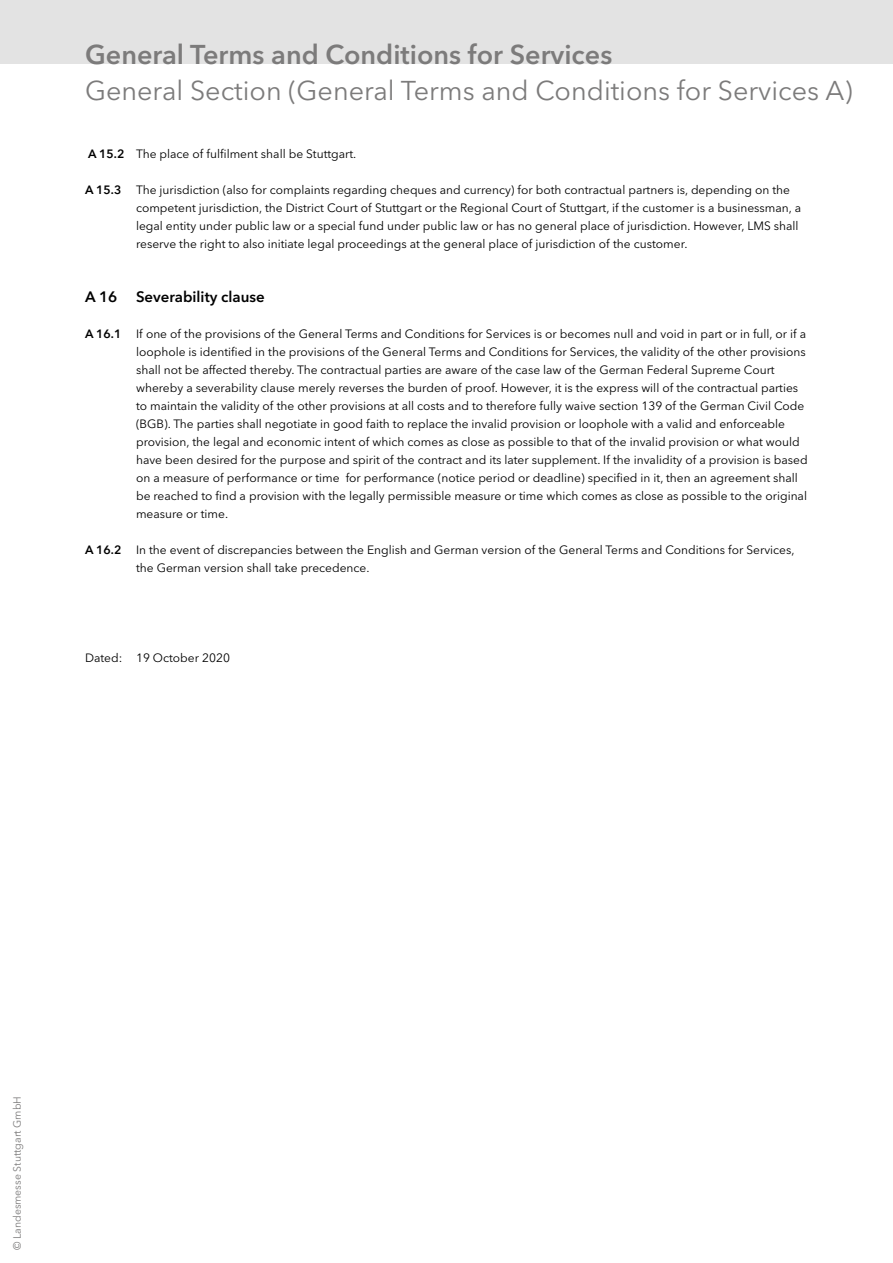
<style>
.page{position:relative;width:893px;height:1263px;background:#fff}
.page>*{position:absolute;margin:0;border:0;box-sizing:border-box;transform-origin:0 0}
.Headline_deutsch{font:27px "Avenir Next LT Pro";color:#7c7b7b}
.Headline_deutsch-2{font:600 27px "Avenir Next LT Pro";color:#7c7b7b}
.t1{font:600 15px "Avenir Next LT Pro";color:#000}
.t2{font:12px/18px "Avenir Next LT Pro";color:#000}
.t3{font:10.5px "Avenir Next LT Pro";color:#7c7b7b}
.s1{font-weight:600}
</style>
<div class="page">
<div style="left:0;top:0;width:893px;height:64px;background:#e3e3e3"></div>
<p class="Headline_deutsch-2" style="left:85px;top:38px;width:529px">General Terms and Conditions for Services</p>
<p class="Headline_deutsch" style="left:85px;top:74px;width:769px">General Section (General Terms and Conditions for Services A)</p>
<p class="t2" style="left:88px;top:145px;width:270px"><span class="s1">A 15.2</span> The place of fulfilment shall be Stuttgart.</p>
<p class="t2" style="left:136px;top:181px;width:667px;text-indent:-51px"><span class="s1">A 15.3</span> The jurisdiction (also for complaints regarding cheques and currency) for both contractual partners is, depending on the competent jurisdiction, the District Court of Stuttgart or the Regional Court of Stuttgart, if the customer is a businessman, a legal entity under public law or a special fund under public law or has no general place of jurisdiction. However, LMS shall reserve the right to also initiate legal proceedings at the general place of jurisdiction of the customer.</p>
<p class="t1" style="left:85px;top:288px;width:181px">A 16 Severability clause</p>
<p class="t2" style="left:136px;top:325px;width:673px;text-indent:-51px"><span class="s1">A 16.1</span> If one of the provisions of the General Terms and Conditions for Services is or becomes null and void in part or in full, or if a loophole is identified in the provisions of the General Terms and Conditions for Services, the validity of the other provisions shall not be affected thereby. The contractual parties are aware of the case law of the German Federal Supreme Court whereby a severability clause merely reverses the burden of proof. However, it is the express will of the contractual parties to maintain the validity of the other provisions at all costs and to therefore fully waive section 139 of the German Civil Code (BGB). The parties shall negotiate in good faith to replace the invalid provision or loophole with a valid and enforceable provision, the legal and economic intent of which comes as close as possible to that of the invalid provision or what would have been desired for the purpose and spirit of the contract and its later supplement. If the invalidity of a provision is based on a measure of performance or time for performance (notice period or deadline) specified in it, then an agreement shall be reached to find a provision with the legally permissible measure or time which comes as close as possible to the original measure or time.</p>
<p class="t2" style="left:136px;top:541px;width:660px;text-indent:-51px"><span class="s1">A 16.2</span> In the event of discrepancies between the English and German version of the General Terms and Conditions for Services, the German version shall take precedence.</p>
<p class="t2" style="left:85px;top:649px;width:146px">Dated: 19 October 2020</p>
<p class="t3" style="left:11px;top:1250px;width:156px;rotate:-90deg">© Landesmesse Stuttgart GmbH</p>
</div>
